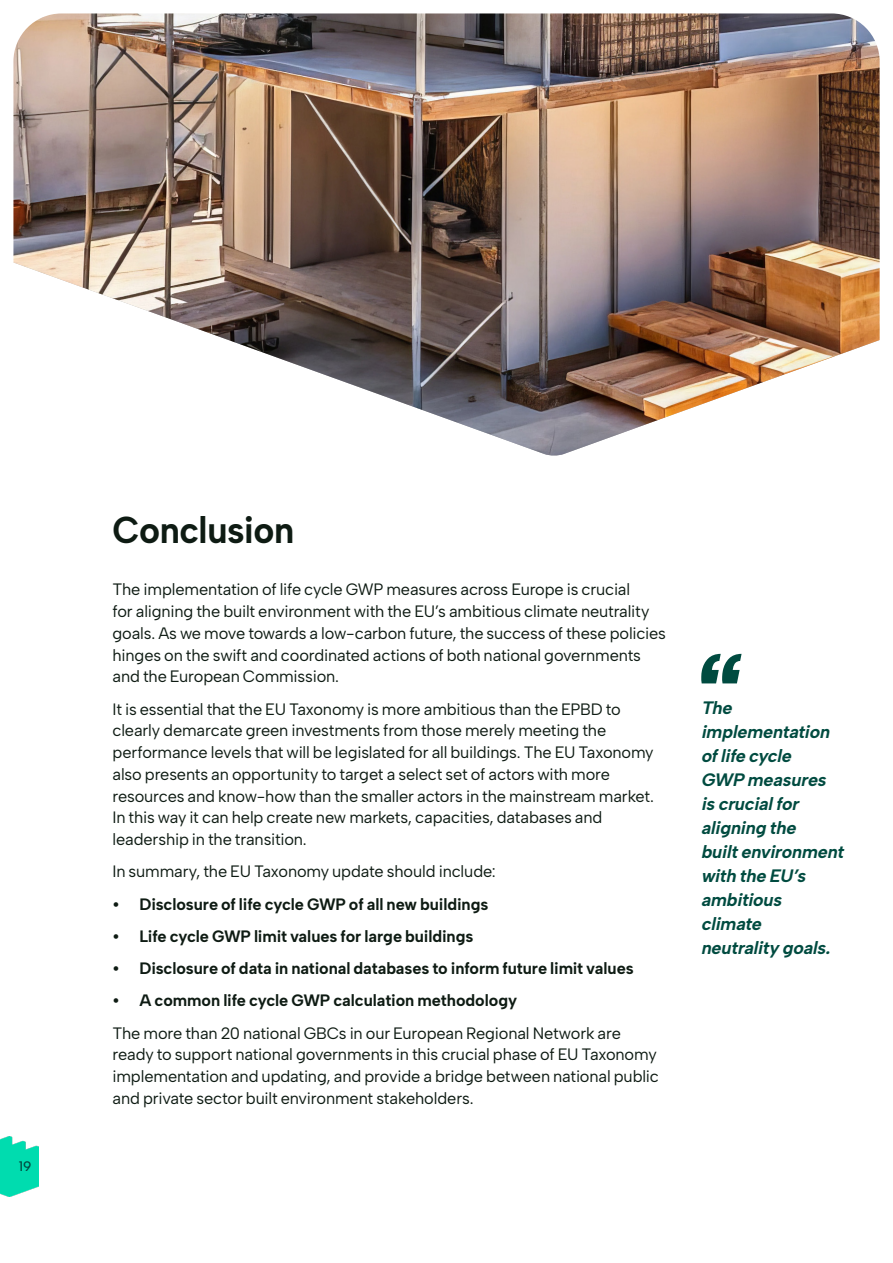
<style>
.page{position:relative;width:893px;height:1263px;background:#fff}
.page>*{position:absolute;margin:0;border:0;box-sizing:border-box;transform-origin:0 0}
.t1{font:italic 900 108px "Albert Sans";color:#004b40}
.t2{font:700 37.5px "Albert Sans";letter-spacing:-.01em;color:#0e1b13;scale:.96 1}
.t3{font:italic 700 18px/24px "Albert Sans";letter-spacing:-.01em;color:#004b40}
.t4{font:16.5px/21.8px "Albert Sans";letter-spacing:-.01em;color:#0e1b13}
.t5{font:700 16.5px "Albert Sans";letter-spacing:-.01em;color:#0e1b13}
.t6{font:500 13.8px "Albert Sans";color:#004b40}
</style>
<div class="page">
<img style="left:6px;top:13px;width:874px;height:1184px">
<img style="left:0;top:1136px;width:39px;height:60px">
<p class="t6" style="left:19px;top:1158px;width:14px">19</p>
<p class="t2" style="left:112px;top:507px;width:191px">Conclusion</p>
<p class="t4" style="left:112px;top:579px;width:555px">The implementation of life cycle GWP measures across Europe is crucial<br>for aligning the built environment with the EU’s ambitious climate neutrality goals. As we move towards a low-carbon future, the success of these policies hinges on the swift and coordinated actions of both national governments and the European Commission.</p>
<p class="t4" style="left:112px;top:698px;width:543px">It is essential that the EU Taxonomy is more ambitious than the EPBD to clearly demarcate green investments from those merely meeting the performance levels that will be legislated for all buildings. The EU Taxonomy also presents an opportunity to target a select set of actors with more resources and know-how than the smaller actors in the mainstream market.<br>In this way it can help create new markets, capacities, databases and leadership in the transition.</p>
<p class="t4" style="left:112px;top:861px;width:385px">In summary, the EU Taxonomy update should include:</p>
<p class="t5" style="left:112px;top:894px;width:377px">• Disclosure of life cycle GWP of all new buildings</p>
<p class="t5" style="left:112px;top:926px;width:362px">• Life cycle GWP limit values for large buildings</p>
<p class="t5" style="left:112px;top:958px;width:523px">• Disclosure of data in national databases to inform future limit values</p>
<p class="t5" style="left:112px;top:991px;width:406px">• A common life cycle GWP calculation methodology</p>
<p class="t4" style="left:112px;top:1022px;width:548px">The more than 20 national GBCs in our European Regional Network are ready to support national governments in this crucial phase of EU Taxonomy implementation and updating, and provide a bridge between national public and private sector built environment stakeholders.</p>
<p class="t1" style="left:692px;top:628px;width:44px">“</p>
<p class="t3" style="left:702px;top:696px;width:144px">The implementation of life cycle<br>GWP measures is crucial for aligning the<br>built environment with the EU’s ambitious climate neutrality goals.</p>
</div>
